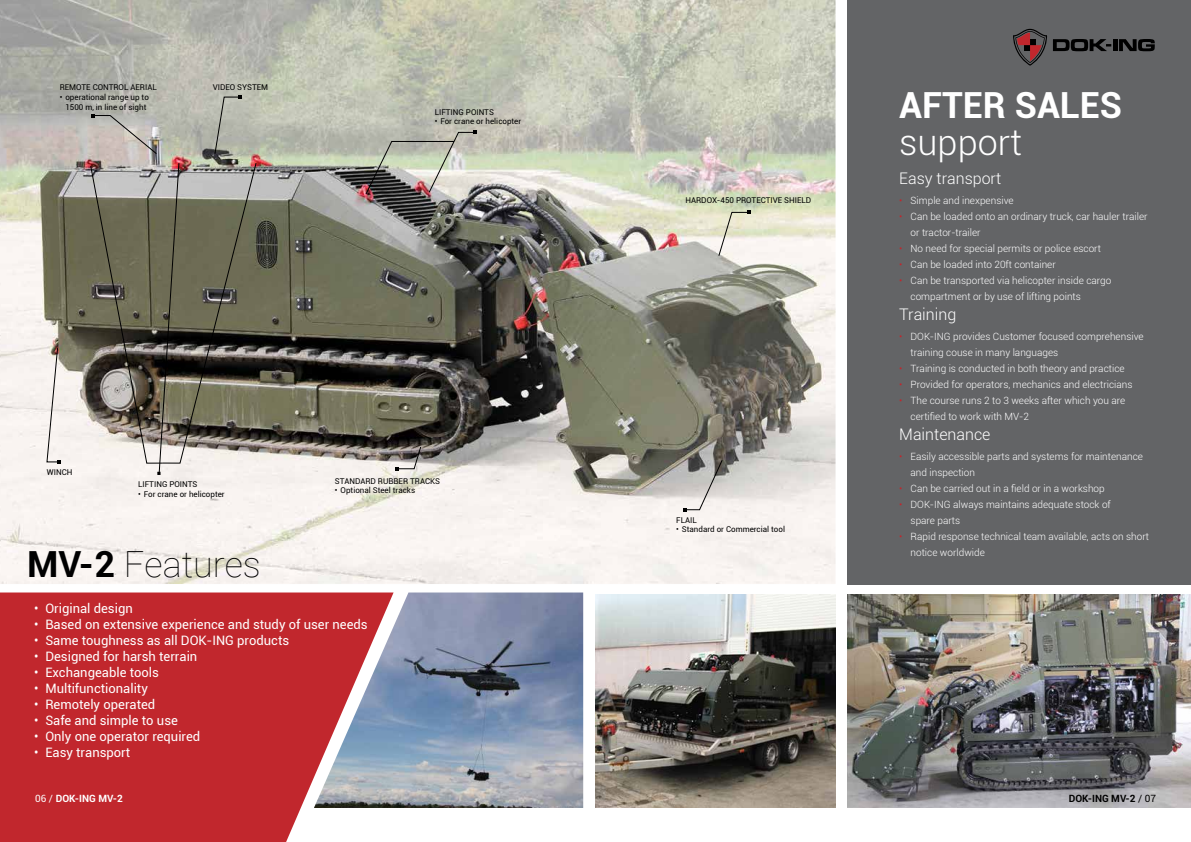
<style>
.page{position:relative;width:1191px;height:842px;background:#fff}
.page>*{position:absolute;margin:0;border:0;box-sizing:border-box;transform-origin:0 0}
.t1{font:100 36px "Roboto";color:#000}
.t2{font:700 36px "Roboto";color:#fff}
.t3{font:300 36px "Roboto";color:#fff}
.t4{font:300 16px "Roboto";color:#fff}
.t5{font:13px "Roboto";color:#fff}
.t6{font:300 10px/16px "Roboto";color:#fff}
.t7{font:700 10px "Roboto";color:#fff}
.t8{font:700 10px "Roboto";color:#000}
.t9{font:8px/9.6px "Roboto";color:#000;text-align:center}
.s1{font-weight:700}
.s2{color:#c1272d}
.s3{font-weight:400}
</style>
<div class="page">
<div style="left:0;top:592px;width:314px;height:250px;background:#c1272d"></div>
<div style="left:848px;top:0;width:343px;height:584px;background:#636466"></div>
<img style="left:848px;top:594px;width:343px;height:214px">
<img style="left:595px;top:594px;width:240px;height:214px">
<img style="left:314px;top:592px;width:269px;height:216px">
<svg style="left:1013px;top:29px;width:34px;height:37px"></svg>
<svg style="left:1053px;top:39px;width:58px;height:12px"></svg>
<hr style="left:1113px;top:39px;width:4px;height:12px;background:#000">
<svg style="left:1119px;top:39px;width:35px;height:12px"></svg>
<img style="left:0;top:0;width:835px;height:584px">
<svg style="left:396px;top:446px;width:25px;height:24px"></svg>
<svg style="left:46px;top:348px;width:15px;height:115px"></svg>
<svg style="left:718px;top:211px;width:32px;height:45px"></svg>
<svg style="left:684px;top:460px;width:39px;height:51px;background:#bbb8b6"></svg>
<svg style="left:91px;top:114px;width:66px;height:40px;background:#beb8b2"></svg>
<svg style="left:214px;top:96px;width:28px;height:58px;background:#a9aba1"></svg>
<svg style="left:90px;top:163px;width:167px;height:312px;background:#7c786b"></svg>
<img style="left:365px;top:131px;width:112px;height:64px">
<p class="t9" style="left:60px;top:82px;width:99px">REMOTE CONTROL AERIAL</p>
<p class="t9" style="left:60px;top:92px;width:91px">• operational range up to<br>1500 m, in line of sight</p>
<p class="t9" style="left:213px;top:82px;width:57px">VIDEO SYSTEM</p>
<p class="t9" style="left:435px;top:107px;width:61px">LIFTING POINTS</p>
<p class="t9" style="left:435px;top:116px;width:88px">• For crane or helicopter</p>
<p class="t9" style="left:47px;top:467px;width:27px">WINCH</p>
<p class="t9" style="left:138px;top:479px;width:61px">LIFTING POINTS</p>
<p class="t9" style="left:138px;top:489px;width:88px">• For crane or helicopter</p>
<h1 class="t1" style="left:27px;top:539px;width:235px"><span class="s1">MV-2</span> Features</h1>
<p class="t9" style="left:335px;top:476px;width:107px">STANDARD RUBBER TRACKS</p>
<p class="t9" style="left:335px;top:485px;width:82px">• Optional Steel tracks</p>
<h3 class="t5" style="left:34px;top:600px;width:100px">• Original design</h3>
<h3 class="t5" style="left:34px;top:616px;width:335px">• Based on extensive experience and study of user needs</h3>
<h3 class="t5" style="left:34px;top:632px;width:257px">• Same toughness as all DOK-ING products</h3>
<h3 class="t5" style="left:34px;top:648px;width:165px">• Designed for harsh terrain</h3>
<h3 class="t5" style="left:34px;top:664px;width:126px">• Exchangeable tools</h3>
<h3 class="t5" style="left:34px;top:680px;width:115px">• Multifunctionality</h3>
<h3 class="t5" style="left:34px;top:696px;width:123px">• Remotely operated</h3>
<h3 class="t5" style="left:34px;top:712px;width:145px">• Safe and simple to use</h3>
<h3 class="t5" style="left:34px;top:728px;width:168px">• Only one operator required</h3>
<h3 class="t5" style="left:34px;top:744px;width:98px">• Easy transport</h3>
<p class="t9" style="left:685px;top:195px;width:127px">HARDOX-450 PROTECTIVE SHIELD</p>
<p class="t9" style="left:676px;top:515px;width:22px">FLAIL</p>
<p class="t9" style="left:676px;top:524px;width:110px">• Standard or Commercial tool</p>
<h1 class="t2" style="left:899px;top:80px;width:224px">AFTER SALES</h1>
<h1 class="t3" style="left:899px;top:118px;width:124px">support</h1>
<h2 class="t4" style="left:899px;top:167px;width:104px">Easy transport</h2>
<p class="t6" style="left:899px;top:192px;width:116px"><span class="s2">•</span> Simple and inexpensive</p>
<p class="t6" style="left:910px;top:208px;width:238px;text-indent:-11px"><span class="s2">•</span> Can be loaded onto an ordinary truck, car hauler trailer or tractor-trailer</p>
<p class="t6" style="left:899px;top:240px;width:203px"><span class="s2">•</span> No need for special permits or police escort</p>
<p class="t6" style="left:899px;top:256px;width:158px"><span class="s2">•</span> Can be loaded into 20ft container</p>
<p class="t6" style="left:910px;top:272px;width:202px;text-indent:-11px"><span class="s2">•</span> Can be transported via helicopter inside cargo compartment or by use of lifting points</p>
<h2 class="t4" style="left:899px;top:303px;width:59px">Training</h2>
<p class="t6" style="left:910px;top:328px;width:235px;text-indent:-11px"><span class="s2">•</span> DOK-ING provides Customer focused comprehensive training couse in many languages</p>
<p class="t6" style="left:899px;top:360px;width:227px"><span class="s2">•</span> Training is conducted in both theory and practice</p>
<p class="t6" style="left:899px;top:376px;width:235px"><span class="s2">•</span> Provided for operators, mechanics and electricians</p>
<p class="t6" style="left:910px;top:392px;width:216px;text-indent:-11px"><span class="s2">•</span> The course runs 2 to 3 weeks after which you are certified to work with MV-2</p>
<h2 class="t4" style="left:899px;top:423px;width:93px">Maintenance</h2>
<p class="t6" style="left:910px;top:448px;width:234px;text-indent:-11px"><span class="s2">•</span> Easily accessible parts and systems for maintenance and inspection</p>
<p class="t6" style="left:899px;top:480px;width:207px"><span class="s2">•</span> Can be carried out in a field or in a workshop</p>
<p class="t6" style="left:910px;top:496px;width:202px;text-indent:-11px"><span class="s2">•</span> DOK-ING always maintains adequate stock of spare parts</p>
<p class="t6" style="left:910px;top:528px;width:240px;text-indent:-11px"><span class="s2">•</span> Rapid response technical team available, acts on short notice worldwide</p>
<p class="t7" style="left:35px;top:791px;width:89px"><span class="s3">06 /</span> DOK-ING MV-2</p>
<p class="t8" style="left:1068px;top:791px;width:89px">DOK-ING MV-2 <span class="s3">/ 07</span></p>
</div>
